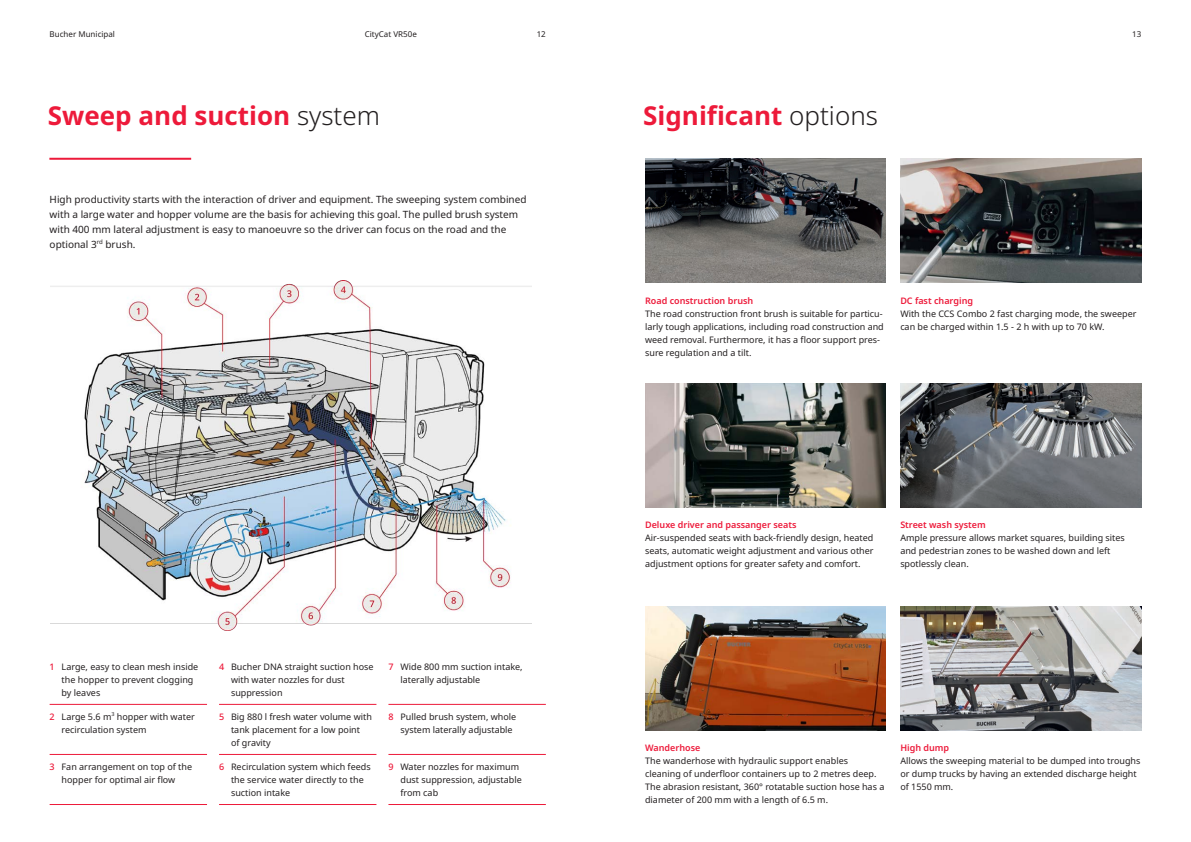
<style>
.page{position:relative;width:1191px;height:842px;background:#fff}
.page>*{position:absolute;margin:0;border:0;box-sizing:border-box;transform-origin:0 0}
.Headline_50_58{font:700 26px "Noto Sans";color:#ed1a3a}
.Paragraph_header_10{font:10px/15px "Noto Sans";color:#231f20}
.Fact_header_9_13{font:9px/13px "Noto Sans";color:#231f20}
.Copy_underlined_8_12{font:9px/13px "Noto Sans";color:#231f20}
.t1{font:8px "Noto Sans";color:#231f20}
.s1{font-weight:300;color:#231f20}
.s2{font-weight:500;color:#ed1a3a}
.s3{font-weight:600;color:#ed1a3a}
</style>
<div class="page">
<img style="left:645px;top:606px;width:241px;height:124px">
<hr style="left:49px;top:158px;width:142px;height:2px;background:#ed1a3a">
<img style="left:900px;top:159px;width:241px;height:124px">
<img style="left:900px;top:383px;width:241px;height:124px">
<img style="left:645px;top:159px;width:241px;height:124px">
<img style="left:645px;top:383px;width:241px;height:124px">
<img style="left:900px;top:606px;width:241px;height:124px">
<img style="left:50px;top:280px;width:481px;height:350px">
<hr style="left:50px;top:704px;width:157px;height:1px;background:#ed1a3a">
<hr style="left:50px;top:754px;width:157px;height:1px;background:#ed1a3a">
<hr style="left:50px;top:804px;width:157px;height:1px;background:#ed1a3a">
<hr style="left:219px;top:704px;width:157px;height:1px;background:#ed1a3a">
<hr style="left:219px;top:754px;width:157px;height:1px;background:#ed1a3a">
<hr style="left:219px;top:804px;width:157px;height:1px;background:#ed1a3a">
<hr style="left:388px;top:704px;width:158px;height:1px;background:#ed1a3a">
<hr style="left:388px;top:754px;width:158px;height:1px;background:#ed1a3a">
<hr style="left:388px;top:804px;width:158px;height:1px;background:#ed1a3a">
<p class="t1" style="left:50px;top:29px;width:67px">Bucher Municipal</p>
<p class="t1" style="left:365px;top:29px;width:54px">CityCat VR50e</p>
<p class="t1" style="left:537px;top:29px;width:11px">12</p>
<p class="t1" style="left:1132px;top:29px;width:11px">13</p>
<p class="Headline_50_58" style="left:48px;top:97px;width:334px">Sweep and suction <span class="s1">system</span></p>
<p class="Paragraph_header_10" style="left:50px;top:193px;width:478px">High productivity starts with the interaction of driver and equipment. The sweeping system combined with a large water and hopper volume are the basis for achieving this goal. The pulled brush system with 400 mm lateral adjustment is easy to manoeuvre so the driver can focus on the road and the optional 3<sup>rd</sup> brush.</p>
<p class="Copy_underlined_8_12" style="left:62px;top:660px;width:138px;text-indent:-12px"><span class="s2">1</span> Large, easy to clean mesh inside the hopper to prevent clogging by leaves</p>
<p class="Copy_underlined_8_12" style="left:62px;top:710px;width:135px;text-indent:-12px"><span class="s2">2</span> Large 5.6 m<sup>3</sup> hopper with water recirculation system</p>
<p class="Copy_underlined_8_12" style="left:50px;top:760px;width:144px;text-align:center"><span class="s2">3</span> Fan arrangement on top of the hopper for optimal air flow</p>
<p class="Copy_underlined_8_12" style="left:231px;top:660px;width:144px;text-indent:-12px"><span class="s2">4</span> Bucher DNA straight suction hose with water nozzles for dust suppression</p>
<p class="Copy_underlined_8_12" style="left:231px;top:710px;width:142px;text-indent:-12px"><span class="s2">5</span> Big 880 l fresh water volume with tank placement for a low point<br>of gravity</p>
<p class="Copy_underlined_8_12" style="left:231px;top:760px;width:141px;text-indent:-12px"><span class="s2">6</span> Recirculation system which feeds the service water directly to the suction intake</p>
<p class="Copy_underlined_8_12" style="left:400px;top:660px;width:124px;text-indent:-12px"><span class="s2">7</span> Wide 800 mm suction intake, laterally adjustable</p>
<p class="Copy_underlined_8_12" style="left:400px;top:710px;width:117px;text-indent:-12px"><span class="s2">8</span> Pulled brush system, whole system laterally adjustable</p>
<p class="Copy_underlined_8_12" style="left:400px;top:760px;width:123px;text-indent:-12px"><span class="s2">9</span> Water nozzles for maximum dust suppression, adjustable from cab</p>
<p class="Headline_50_58" style="left:643px;top:97px;width:236px">Significant <span class="s1">options</span></p>
<p class="Fact_header_9_13" style="left:645px;top:294px;width:240px"><span class="s3">Road construction brush<br></span>The road construction front brush is suitable for particu&shy;larly tough applications, including road construction and weed removal. Furthermore, it has a floor support pres&shy;sure regulation and a tilt.</p>
<p class="Fact_header_9_13" style="left:900px;top:294px;width:238px"><span class="s3">DC fast charging<br></span>With the CCS Combo 2 fast charging mode, the sweeper can be charged within 1.5 - 2 h with up to 70 kW.</p>
<p class="Fact_header_9_13" style="left:645px;top:518px;width:230px"><span class="s3">Deluxe driver and passanger seats<br></span>Air-suspended seats with back-friendly design, heated seats, automatic weight adjustment and various other adjustment options for greater safety and comfort.</p>
<p class="Fact_header_9_13" style="left:900px;top:518px;width:226px"><span class="s3">Street wash system<br></span>Ample pressure allows market squares, building sites and pedestrian zones to be washed down and left spotlessly clean.</p>
<p class="Fact_header_9_13" style="left:645px;top:741px;width:241px"><span class="s3">Wanderhose<br></span>The wanderhose with hydraulic support enables cleaning of underfloor containers up to 2 metres deep.<br>The abrasion resistant, 360° rotatable suction hose has a diameter of 200 mm with a length of 6.5 m.</p>
<p class="Fact_header_9_13" style="left:900px;top:741px;width:242px"><span class="s3">High dump<br></span>Allows the sweeping material to be dumped into troughs or dump trucks by having an extended discharge height of 1550 mm.</p>
</div>
